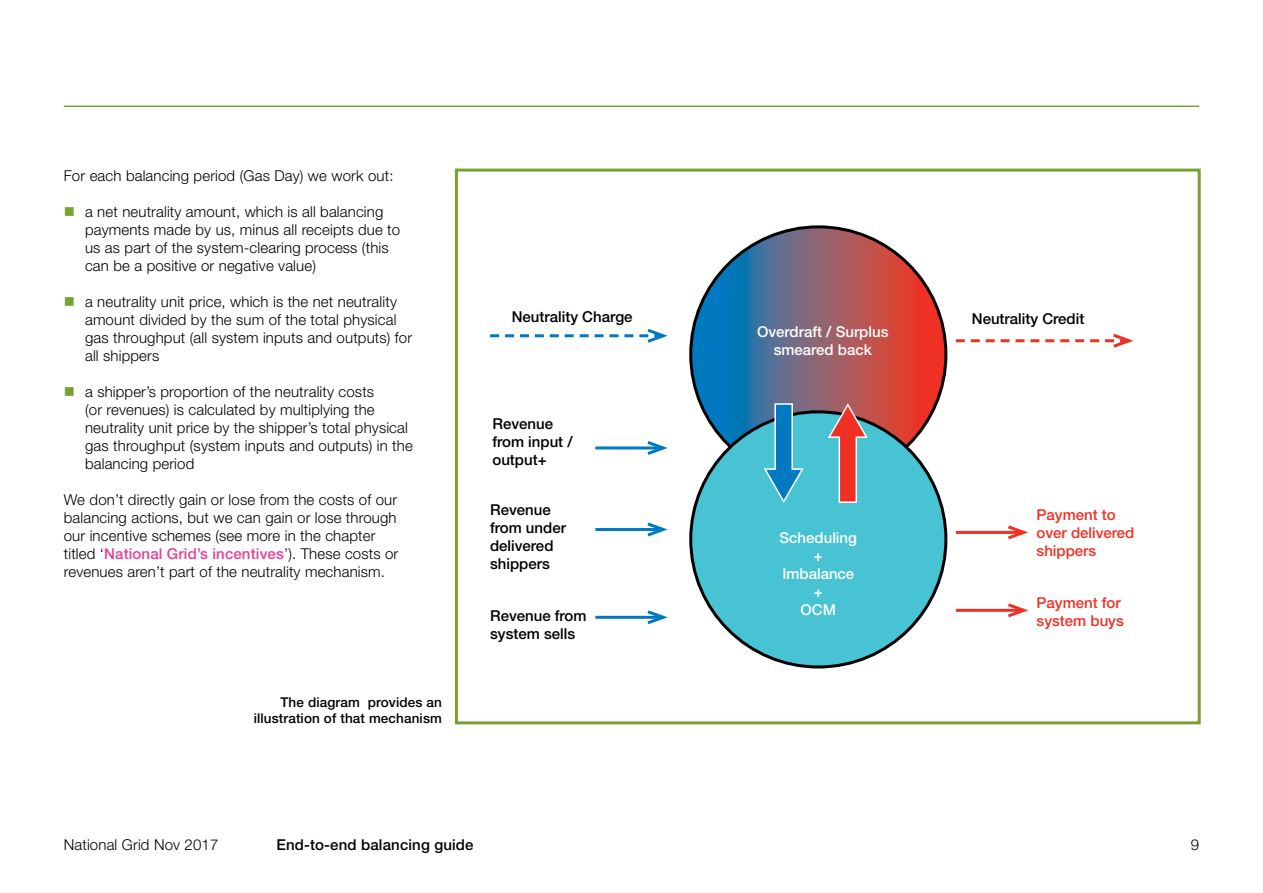
<style>
.page{position:relative;width:1263px;height:893px;background:#fff}
.page>*{position:absolute;margin:0;border:0;box-sizing:border-box;transform-origin:0 0}
.t1{font:300 15px/18px "Helvetica Neue LT Std";letter-spacing:.01em;color:#000}
.t2{font:500 15px/18px "Helvetica Neue LT Std";color:#000}
.t3{font:500 15px/18px "Helvetica Neue LT Std";color:#fff;text-align:center}
.t4{font:500 15px/18px "Helvetica Neue LT Std";color:#ee3124}
.t5{font:500 13.5px/16.2px "Helvetica Neue LT Std";letter-spacing:.01em;color:#000;text-align:right}
.s1{color:#78a22f}
.s2{font-weight:500;color:#e64097}
</style>
<div class="page">
<div style="left:455px;top:169px;width:746px;height:555px;background:#fff;border:3px solid #78a22f"></div>
<hr style="left:64px;top:106px;width:1135px;height:1px;background:#78a22f">
<svg style="left:490px;top:328px;width:178px;height:15px"></svg>
<svg style="left:956px;top:333px;width:178px;height:15px"></svg>
<hr style="left:956px;top:531px;width:68px;height:3px;background:#ee3124">
<svg style="left:1004px;top:525px;width:24px;height:15px"></svg>
<hr style="left:595px;top:446px;width:68px;height:3px;background:#0079c1">
<svg style="left:644px;top:441px;width:24px;height:14px"></svg>
<hr style="left:595px;top:528px;width:68px;height:3px;background:#0079c1">
<svg style="left:647px;top:522px;width:21px;height:15px"></svg>
<hr style="left:595px;top:616px;width:68px;height:3px;background:#0079c1">
<svg style="left:644px;top:610px;width:24px;height:15px"></svg>
<hr style="left:956px;top:609px;width:68px;height:3px;background:#ee3124">
<svg style="left:1004px;top:603px;width:24px;height:15px"></svg>
<svg style="left:691px;top:227px;width:255px;height:255px;background:#7c5c71"></svg>
<div style="left:691px;top:412px;width:255px;height:255px;background:#47c3d3;border-radius:50%"></div>
<svg style="left:826px;top:402px;width:42px;height:101px"></svg>
<svg style="left:763px;top:402px;width:42px;height:101px"></svg>
<p class="t1" style="left:64px;top:166px;width:331px">For each balancing period (Gas Day) we work out:</p>
<p class="t1" style="left:85px;top:202px;width:317px;text-indent:-21px"><span class="s1">■</span> a net neutrality amount, which is all balancing payments made by us, minus all receipts due to us as part of the system-clearing process (this can be a positive or negative value)</p>
<p class="t1" style="left:85px;top:292px;width:329px;text-indent:-21px"><span class="s1">■</span> a neutrality unit price, which is the net neutrality amount divided by the sum of the total physical gas throughput (all system inputs and outputs) for all shippers</p>
<p class="t1" style="left:85px;top:382px;width:329px;text-indent:-21px"><span class="s1">■</span> a shipper’s proportion of the neutrality costs<br>(or revenues) is calculated by multiplying the neutrality unit price by the shipper’s total physical gas throughput (system inputs and outputs) in the balancing period</p>
<p class="t1" style="left:64px;top:490px;width:336px">We don’t directly gain or lose from the costs of our balancing actions, but we can gain or lose through our incentive schemes (see more in the chapter titled ‘<span class="s2">National Grid’s incentives</span>’). These costs or revenues aren’t part of the neutrality mechanism.</p>
<p class="t5" style="left:254px;top:694px;width:190px">The diagram provides an illustration of that mechanism</p>
<p class="t2" style="left:512px;top:308px;width:122px">Neutrality Charge</p>
<p class="t2" style="left:972px;top:309px;width:114px">Neutrality Credit</p>
<p class="t3" style="left:757px;top:323px;width:133px">Overdraft / Surplus smeared back</p>
<p class="t2" style="left:492px;top:414px;width:82px">Revenue from input / output+</p>
<p class="t2" style="left:490px;top:500px;width:77px">Revenue from under delivered shippers</p>
<p class="t2" style="left:490px;top:606px;width:98px">Revenue from system sells</p>
<p class="t3" style="left:779px;top:528px;width:79px">Scheduling +<br>Imbalance +<br>OCM</p>
<p class="t4" style="left:1036px;top:505px;width:99px">Payment to over delivered shippers</p>
<p class="t4" style="left:1036px;top:593px;width:89px">Payment for system buys</p>
<p class="t1" style="left:64px;top:836px;width:156px">National Grid Nov 2017</p>
<p class="t2" style="left:276px;top:836px;width:199px">End-to-end balancing guide</p>
<p class="t1" style="left:1191px;top:836px;width:10px">9</p>
</div>
